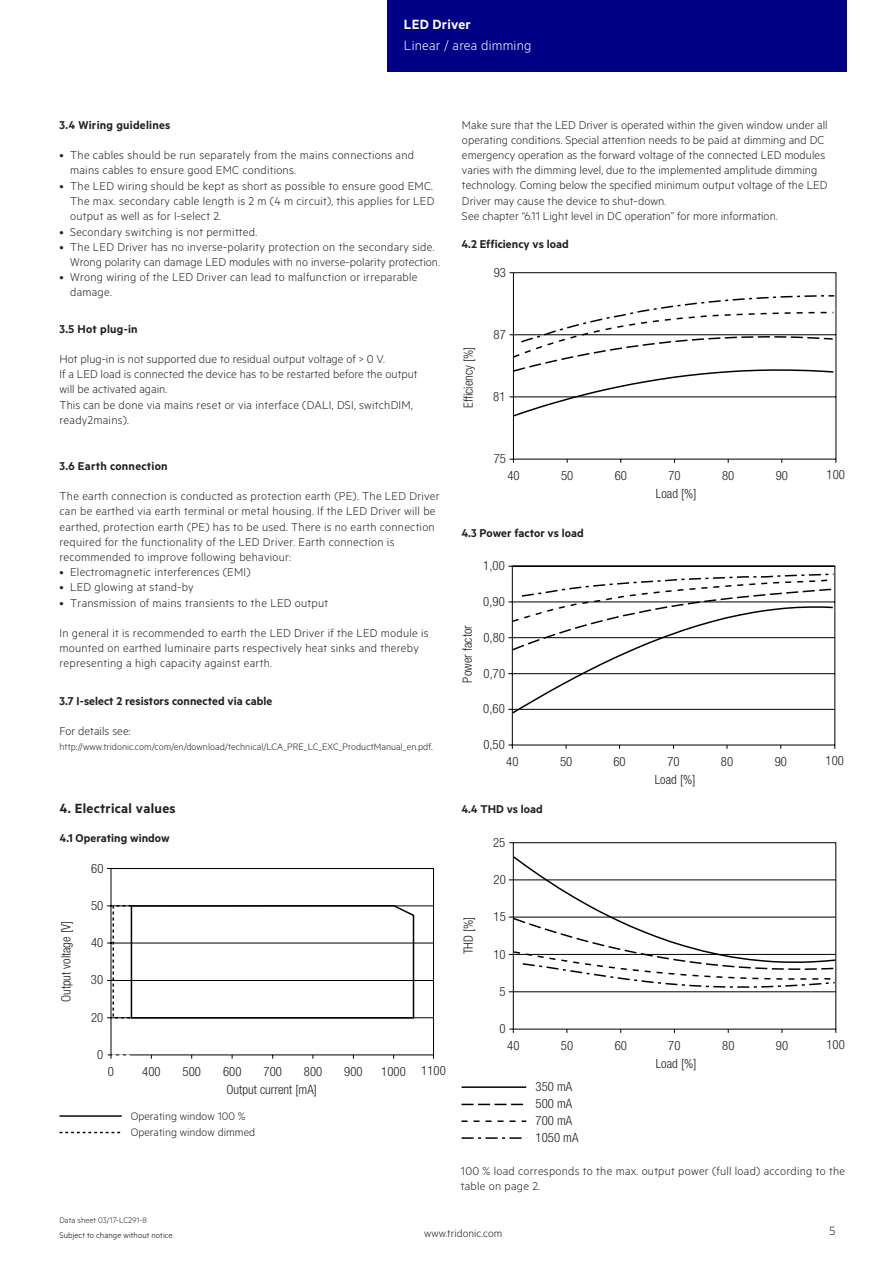
<style>
.page{position:relative;width:893px;height:1263px;background:#fff}
.page>*{position:absolute;margin:0;border:0;box-sizing:border-box;transform-origin:0 0}
.t1{font:15px "Tridonic Metric Print Light";letter-spacing:.015em;color:#fff}
.t2{font:15px "Tridonic Metric Print Semi";letter-spacing:.02em;color:#231f20}
.t3{font:15px "Tridonic Metric Print Semi";letter-spacing:.015em;color:#fff}
.t4{font:13.5px "Tridonic Metric Print Light";color:#231f20}
.t5{font:12.75px/15.1px "Tridonic Metric Print Light";letter-spacing:.02em;color:#231f20}
.t6{font:300 condensed 12.75px "Helvetica Neue LTW1 G";letter-spacing:.005em;color:#231f20}
.t7{font:12.75px "Tridonic Metric Print Semi";letter-spacing:.005em;color:#231f20}
.t8{font:12.3px/16.5px "Tridonic Metric Print Light";letter-spacing:.005em;color:#231f20}
.t9{font:12px "Tridonic Metric Print Light";letter-spacing:.005em;color:#231f20}
.t10{font:10.5px "Tridonic Metric Print Light";letter-spacing:.005em;color:#231f20}
.t11{font:9px "Tridonic Metric Print Light";letter-spacing:.01em;color:#000}
.t12{font:9px "Tridonic Metric Print Light";letter-spacing:.005em;color:#231f20}
.s1{font-size:12.75px}
</style>
<div class="page">
<div style="left:387px;top:0;width:459px;height:72px;background:#000087"></div>
<svg style="left:509px;top:272px;width:328px;height:191px"></svg>
<svg style="left:511px;top:294px;width:325px;height:124px"></svg>
<svg style="left:508px;top:565px;width:328px;height:184px"></svg>
<hr style="left:508px;top:709px;width:327px;height:1px;background:#000001">
<hr style="left:508px;top:637px;width:327px;height:1px;background:#000001">
<svg style="left:511px;top:573px;width:324px;height:142px"></svg>
<svg style="left:509px;top:842px;width:328px;height:191px"></svg>
<hr style="left:509px;top:991px;width:327px;height:1px;background:#000001">
<hr style="left:509px;top:954px;width:327px;height:1px;background:#000001">
<hr style="left:509px;top:917px;width:327px;height:1px;background:#000001">
<hr style="left:509px;top:879px;width:327px;height:1px;background:#000001">
<svg style="left:512px;top:855px;width:325px;height:133px"></svg>
<hr style="left:60px;top:1115px;width:62px;height:2px;background:#000">
<svg style="left:60px;top:1132px;width:61px;height:1px"></svg>
<hr style="left:462px;top:1086px;width:64px;height:2px;background:#000001">
<svg style="left:462px;top:1120px;width:64px;height:2px"></svg>
<svg style="left:462px;top:1104px;width:62px;height:1px"></svg>
<svg style="left:462px;top:1137px;width:60px;height:2px"></svg>
<svg style="left:107px;top:868px;width:327px;height:191px"></svg>
<svg style="left:130px;top:904px;width:285px;height:115px"></svg>
<div style="left:113px;top:905px;width:19px;height:113px;border:2px dashed #000"></div>
<svg style="left:108px;top:1054px;width:23px;height:1px"></svg>
<p class="t3" style="left:404px;top:15px;width:68px">LED Driver</p>
<p class="t1" style="left:404px;top:37px;width:129px">Linear / area dimming</p>
<p class="t7" style="left:60px;top:117px;width:112px">3.4 Wiring guidelines</p>
<p class="t5" style="left:70px;top:147px;width:345px;text-indent:-11px">• The cables should be run separately from the mains connections and mains cables to ensure good EMC conditions.</p>
<p class="t5" style="left:70px;top:178px;width:366px;text-align:justify;text-indent:-11px">• The LED wiring should be kept as short as possible to ensure good EMC.<br>The max. secondary cable length is 2 m (4 m circuit), this applies for LED output as well as for I-select 2.</p>
<p class="t5" style="left:60px;top:224px;width:199px">• Secondary switching is not permitted.</p>
<p class="t5" style="left:70px;top:239px;width:371px;text-indent:-11px">• The LED Driver has no inverse-polarity protection on the secondary side.<br>Wrong polarity can damage LED modules with no inverse-polarity protection.</p>
<p class="t5" style="left:70px;top:269px;width:349px;text-indent:-11px">• Wrong wiring of the LED Driver can lead to malfunction or irreparable damage.</p>
<p class="t7" style="left:60px;top:321px;width:80px">3.5 Hot plug-in</p>
<p class="t5" style="left:60px;top:351px;width:360px">Hot plug-in is not supported due to residual output voltage of &gt; 0 V.<br>If a LED load is connected the device has to be restarted before the output will be activated again.<br>This can be done via mains reset or via interface (DALI, DSI, switchDIM, ready2mains).</p>
<p class="t7" style="left:60px;top:458px;width:110px">3.6 Earth connection</p>
<p class="t5" style="left:60px;top:488px;width:382px">The earth connection is conducted as protection earth (PE). The LED Driver can be earthed via earth terminal or metal housing. If the LED Driver will be earthed, protection earth (PE) has to be used. There is no earth connection required for the functionality of the LED Driver. Earth connection is recommended to improve following behaviour:</p>
<p class="t5" style="left:60px;top:564px;width:193px">• Electromagnetic interferences (EMI)</p>
<p class="t5" style="left:60px;top:579px;width:136px">• LED glowing at stand-by</p>
<p class="t5" style="left:60px;top:594px;width:270px">• Transmission of mains transients to the LED output</p>
<p class="t5" style="left:60px;top:625px;width:371px">In general it is recommended to earth the LED Driver if the LED module is mounted on earthed luminaire parts respectively heat sinks and thereby representing a high capacity against earth.</p>
<p class="t7" style="left:60px;top:693px;width:214px">3.7 I-select 2 resistors connected via cable</p>
<p class="t5" style="left:60px;top:723px;width:72px">For details see:</p>
<p class="t10" style="left:60px;top:741px;width:375px">http://www.tridonic.com/com/en/download/technical/LCA_PRE_LC_EXC_ProductManual_en.pdf<span class="s1">.</span></p>
<p class="t2" style="left:60px;top:800px;width:118px">4. Electrical values</p>
<p class="t7" style="left:60px;top:831px;width:112px">4.1 Operating window</p>
<p class="t6" style="left:59px;top:1002px;width:83px;rotate:-90deg">Output voltage [V]</p>
<p class="t6" style="left:91px;top:860px;width:14px">60</p>
<p class="t6" style="left:91px;top:898px;width:14px">50</p>
<p class="t6" style="left:91px;top:935px;width:14px">40</p>
<p class="t6" style="left:91px;top:972px;width:14px">30</p>
<p class="t6" style="left:91px;top:1010px;width:14px">20</p>
<p class="t6" style="left:97px;top:1047px;width:8px">0</p>
<p class="t6" style="left:108px;top:1064px;width:8px">0</p>
<p class="t6" style="left:142px;top:1064px;width:20px">400</p>
<p class="t6" style="left:183px;top:1064px;width:20px">500</p>
<p class="t6" style="left:223px;top:1064px;width:20px">600</p>
<p class="t6" style="left:264px;top:1064px;width:20px">700</p>
<p class="t6" style="left:304px;top:1064px;width:20px">800</p>
<p class="t6" style="left:344px;top:1064px;width:20px">900</p>
<p class="t6" style="left:381px;top:1063px;width:66px">1000 1100</p>
<p class="t6" style="left:226px;top:1082px;width:92px">Output current [mA]</p>
<p class="t8" style="left:131px;top:1107px;width:126px">Operating window 100 %<br>Operating window dimmed</p>
<p class="t12" style="left:60px;top:1215px;width:89px">Data sheet 03/17-LC291-8</p>
<p class="t5" style="left:462px;top:117px;width:367px">Make sure that the LED Driver is operated within the given window under all operating conditions. Special attention needs to be paid at dimming and DC emergency operation as the forward voltage of the connected LED modules varies with the dimming level, due to the implemented amplitude dimming technology. Coming below the specified minimum output voltage of the LED Driver may cause the device to shut-down.<br>See chapter “6.11 Light level in DC operation” for more information.</p>
<p class="t7" style="left:461px;top:236px;width:109px">4.2 Efficiency vs load</p>
<p class="t6" style="left:494px;top:265px;width:14px">93</p>
<p class="t6" style="left:461px;top:408px;width:63px;rotate:-90deg">E ciency [%]</p>
<p class="t6" style="left:493px;top:327px;width:14px">87</p>
<p class="t6" style="left:493px;top:389px;width:14px">81</p>
<p class="t6" style="left:494px;top:451px;width:14px">75</p>
<p class="t6" style="left:507px;top:468px;width:14px">40</p>
<p class="t6" style="left:561px;top:468px;width:14px">50</p>
<p class="t6" style="left:615px;top:468px;width:14px">60</p>
<p class="t6" style="left:668px;top:468px;width:14px">70</p>
<p class="t6" style="left:722px;top:468px;width:14px">80</p>
<p class="t6" style="left:776px;top:468px;width:14px">90</p>
<p class="t6" style="left:827px;top:467px;width:20px">100</p>
<p class="t6" style="left:656px;top:486px;width:42px">Load [%]</p>
<p class="t7" style="left:461px;top:525px;width:124px">4.3 Power factor vs load</p>
<p class="t6" style="left:483px;top:558px;width:23px">1,00</p>
<p class="t6" style="left:460px;top:683px;width:59px;rotate:-90deg">Power factor</p>
<p class="t6" style="left:483px;top:594px;width:23px">0,90</p>
<p class="t6" style="left:483px;top:630px;width:23px">0,80</p>
<p class="t6" style="left:484px;top:665px;width:23px">0,70</p>
<p class="t6" style="left:483px;top:701px;width:23px">0,60</p>
<p class="t6" style="left:483px;top:737px;width:23px">0,50</p>
<p class="t6" style="left:506px;top:754px;width:14px">40</p>
<p class="t6" style="left:560px;top:754px;width:14px">50</p>
<p class="t6" style="left:613px;top:754px;width:14px">60</p>
<p class="t6" style="left:667px;top:754px;width:14px">70</p>
<p class="t6" style="left:721px;top:754px;width:14px">80</p>
<p class="t6" style="left:775px;top:754px;width:14px">90</p>
<p class="t6" style="left:825px;top:753px;width:20px">100</p>
<p class="t6" style="left:655px;top:772px;width:42px">Load [%]</p>
<p class="t7" style="left:461px;top:802px;width:83px">4.4 THD vs load</p>
<p class="t6" style="left:493px;top:834px;width:14px">25</p>
<p class="t6" style="left:461px;top:954px;width:39px;rotate:-90deg">THD [%]</p>
<p class="t6" style="left:494px;top:872px;width:14px">20</p>
<p class="t6" style="left:494px;top:909px;width:14px">15</p>
<p class="t6" style="left:493px;top:947px;width:14px">10</p>
<p class="t6" style="left:499px;top:984px;width:8px">5</p>
<p class="t6" style="left:499px;top:1021px;width:8px">0</p>
<p class="t6" style="left:507px;top:1038px;width:14px">40</p>
<p class="t6" style="left:561px;top:1038px;width:14px">50</p>
<p class="t6" style="left:615px;top:1038px;width:14px">60</p>
<p class="t6" style="left:668px;top:1038px;width:14px">70</p>
<p class="t6" style="left:722px;top:1038px;width:14px">80</p>
<p class="t6" style="left:776px;top:1038px;width:14px">90</p>
<p class="t6" style="left:826px;top:1037px;width:20px">100</p>
<p class="t6" style="left:535px;top:1079px;width:38px">350 mA</p>
<p class="t6" style="left:535px;top:1113px;width:38px">700 mA</p>
<p class="t6" style="left:535px;top:1096px;width:38px">500 mA</p>
<p class="t6" style="left:535px;top:1130px;width:44px">1050 mA</p>
<p class="t6" style="left:656px;top:1056px;width:42px">Load [%]</p>
<p class="t5" style="left:461px;top:1163px;width:386px">100 % load corresponds to the max. output power (full load) according to the table on page 2.</p>
<p class="t11" style="left:60px;top:1229px;width:116px">Subject to change without notice.</p>
<p class="t9" style="left:424px;top:1227px;width:80px">www.tridonic.com</p>
<p class="t4" style="left:829px;top:1223px;width:7px">5</p>
</div>
